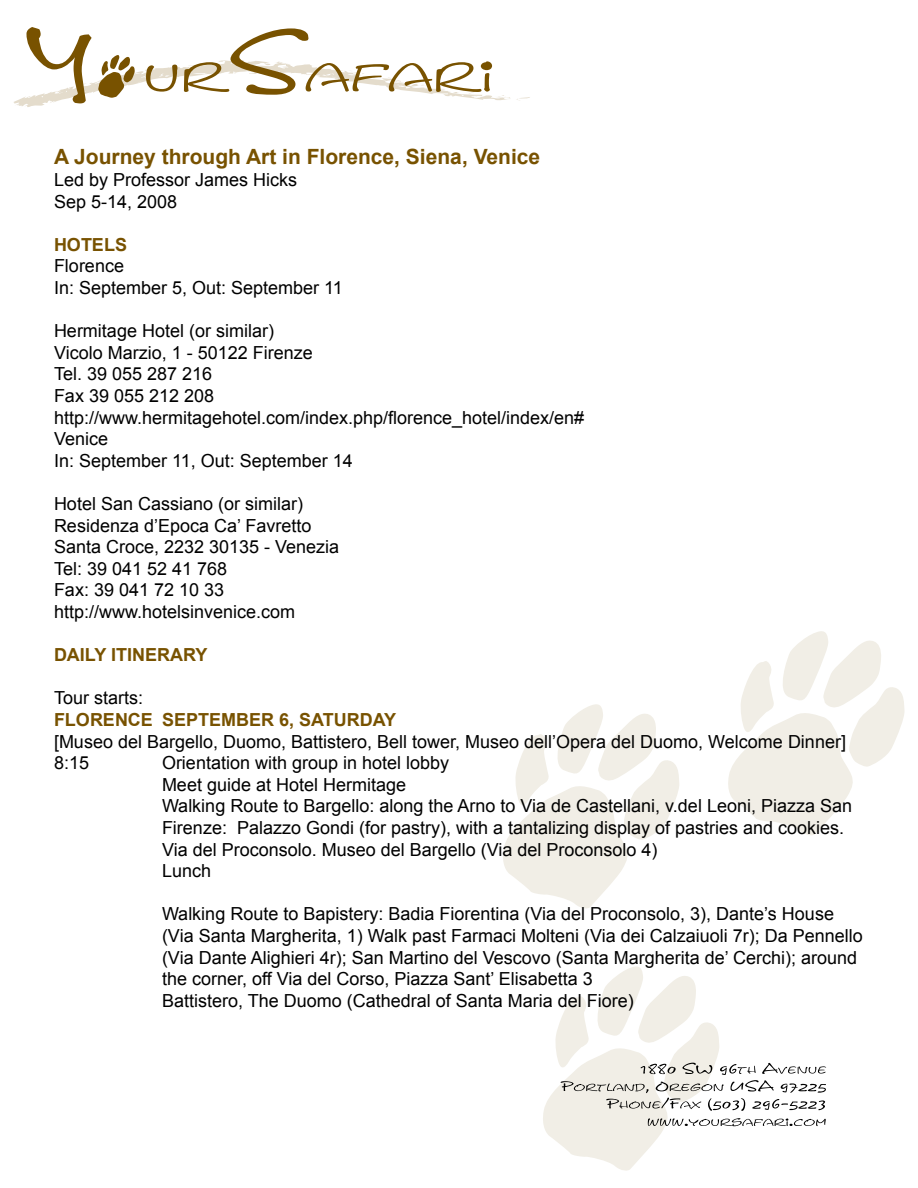
<style>
.page{position:relative;width:918px;height:1188px;background:#fff}
.page>*{position:absolute;margin:0;border:0;box-sizing:border-box;transform-origin:0 0}
.t1{font:700 21px "Arial";color:#785200}
.t2{font:18px/21.6px "Arial";color:#000}
.t3{font:700 18px "Arial";color:#785200}
</style>
<div class="page">
<svg style="left:503px;top:704px;width:176px;height:205px"></svg>
<svg style="left:14px;top:27px;width:516px;height:80px"></svg>
<svg style="left:543px;top:966px;width:283px;height:204px"></svg>
<svg style="left:728px;top:631px;width:177px;height:204px"></svg>
<p class="t1" style="left:54px;top:143px;width:488px">A JOURNEY THROUGH ART IN FLORENCE, SIENA, VENICE</p>
<p class="t2" style="left:54px;top:169px;width:245px">Led by Professor James Hicks<br>Sep 5-14, 2008</p>
<p class="t3" style="left:54px;top:233px;width:73px">HOTELS</p>
<p class="t2" style="left:54px;top:256px;width:290px">Florence<br>In: September 5, Out: September 11</p>
<p class="t2" style="left:54px;top:320px;width:532px">Hermitage Hotel (or similar)<br>Vicolo Marzio, 1 - 50122 Firenze<br>Tel. 39 055 287 216<br>Fax 39 055 212 208 http://www.hermitagehotel.com/index.php/florence_hotel/index/en#<br>Venice<br>In: September 11, Out: September 14</p>
<p class="t2" style="left:54px;top:493px;width:287px">Hotel San Cassiano (or similar)<br>Residenza d’Epoca Ca’ Favretto<br>Santa Croce, 2232 30135 - Venezia<br>Tel: 39 041 52 41 768<br>Fax: 39 041 72 10 33 http://www.hotelsinvenice.com</p>
<p class="t3" style="left:54px;top:643px;width:155px">DAILY ITINERARY</p>
<p class="t2" style="left:54px;top:688px;width:91px">Tour starts:</p>
<p class="t3" style="left:54px;top:708px;width:344px">FLORENCE SEPTEMBER 6, SATURDAY</p>
<p class="t2" style="left:54px;top:731px;width:794px">[Museo del Bargello, Duomo, Battistero, Bell tower, Museo dell’Opera del Duomo, Welcome Dinner]<br>8:15</p>
<p class="t2" style="left:162px;top:752px;width:692px">Orientation with group in hotel lobby<br>Meet guide at Hotel Hermitage<br>Walking Route to Bargello: along the Arno to Via de Castellani, v.del Leoni, Piazza San Firenze: Palazzo Gondi (for pastry), with a tantalizing display of pastries and cookies.<br>Via del Proconsolo. Museo del Bargello (Via del Proconsolo 4)<br>Lunch</p>
<p class="t2" style="left:162px;top:904px;width:702px">Walking Route to Bapistery: Badia Fiorentina (Via del Proconsolo, 3), Dante’s House (Via Santa Margherita, 1) Walk past Farmaci Molteni (Via dei Calzaiuoli 7r); Da Pennello (Via Dante Alighieri 4r); San Martino del Vescovo (Santa Margherita de’ Cerchi); around the corner, off Via del Corso, Piazza Sant’ Elisabetta 3<br>Battistero, The Duomo (Cathedral of Santa Maria del Fiore)</p>
</div>
